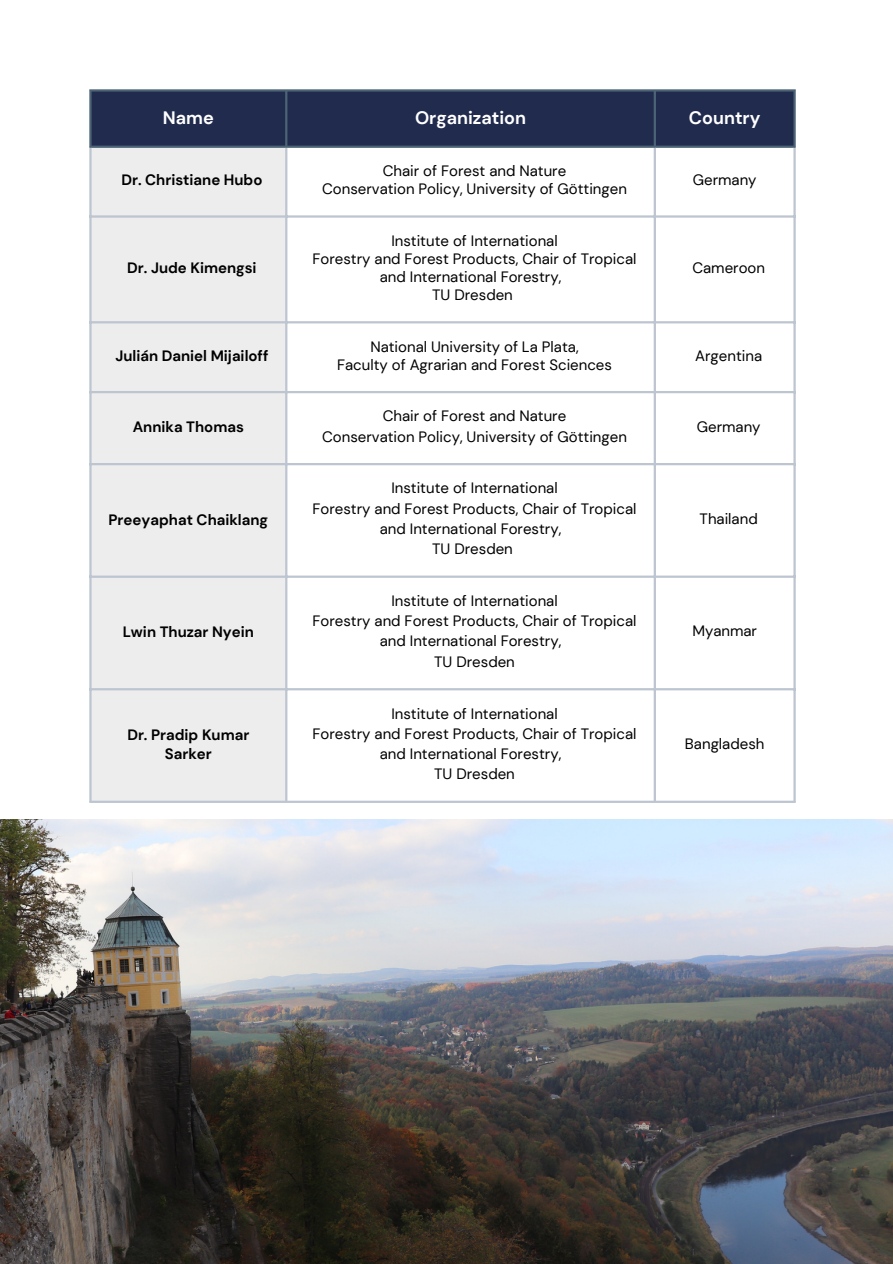
<style>
.page{position:relative;width:893px;height:1264px;background:#fff}
.page>*{position:absolute;margin:0;border:0;box-sizing:border-box;transform-origin:0 0}
.t1{font:700 18px "DM Sans";color:#fff}
.t2{font:15px/20.2px "DM Sans";color:#000;text-align:center}
.t3{font:700 15px/19.2px "DM Sans";color:#000;text-align:center}
</style>
<div class="page">
<img style="left:0;top:819px;width:892px;height:444px">
<div style="left:92px;top:92px;width:701px;height:54px;background:#212b4e"></div>
<div style="left:92px;top:148px;width:193px;height:652px;background:#ededed"></div>
<svg style="left:287px;top:148px;width:506px;height:652px"></svg>
<hr style="left:89px;top:92px;width:3px;height:54px;background:#4b6374">
<hr style="left:285px;top:92px;width:2px;height:54px;background:#4b6374">
<hr style="left:653px;top:92px;width:3px;height:54px;background:#4b6374">
<hr style="left:793px;top:92px;width:2px;height:54px;background:#4b6374">
<hr style="left:89px;top:89px;width:706px;height:3px;background:#4b6374">
<hr style="left:89px;top:146px;width:706px;height:2px;background:#4b6374">
<hr style="left:89px;top:148px;width:3px;height:652px;background:#bdc5d0">
<hr style="left:285px;top:148px;width:2px;height:652px;background:#bdc5d0">
<hr style="left:653px;top:148px;width:3px;height:652px;background:#bdc5d0">
<hr style="left:793px;top:148px;width:2px;height:652px;background:#bdc5d0">
<hr style="left:89px;top:215px;width:706px;height:3px;background:#bdc5d0">
<hr style="left:89px;top:321px;width:706px;height:2px;background:#bdc5d0">
<hr style="left:89px;top:391px;width:706px;height:2px;background:#bdc5d0">
<hr style="left:89px;top:463px;width:706px;height:2px;background:#bdc5d0">
<hr style="left:89px;top:575px;width:706px;height:3px;background:#bdc5d0">
<hr style="left:89px;top:688px;width:706px;height:2px;background:#bdc5d0">
<hr style="left:89px;top:800px;width:706px;height:3px;background:#bdc5d0">
<p class="t1" style="left:163px;top:106px;width:52px">Name</p>
<p class="t1" style="left:415px;top:106px;width:112px">Organization</p>
<p class="t1" style="left:688px;top:106px;width:73px">Country</p>
<p class="t3" style="left:121px;top:170px;width:142px">Dr. Christiane Hubo</p>
<p class="t2" style="left:383px;top:161px;width:185px">Chair of Forest and Nature</p>
<p class="t2" style="left:322px;top:179px;width:306px">Conservation Policy, University of Göttingen</p>
<p class="t2" style="left:692px;top:170px;width:65px">Germany</p>
<p class="t3" style="left:127px;top:258px;width:131px">Dr. Jude Kimengsi</p>
<p class="t2" style="left:391px;top:230px;width:168px">Institute of International</p>
<p class="t2" style="left:312px;top:250px;width:325px;line-height:18px">Forestry and Forest Products, Chair of Tropical and International Forestry,</p>
<p class="t2" style="left:432px;top:284px;width:82px">TU Dresden</p>
<p class="t2" style="left:692px;top:257px;width:74px">Cameroon</p>
<p class="t3" style="left:115px;top:346px;width:154px">Julián Daniel Mijailoff</p>
<p class="t2" style="left:370px;top:336px;width:210px">National University of La Plata,</p>
<p class="t2" style="left:337px;top:354px;width:276px">Faculty of Agrarian and Forest Sciences</p>
<p class="t2" style="left:695px;top:345px;width:68px">Argentina</p>
<p class="t3" style="left:133px;top:417px;width:113px">Annika Thomas</p>
<p class="t2" style="left:383px;top:406px;width:185px">Chair of Forest and Nature</p>
<p class="t2" style="left:322px;top:426px;width:306px">Conservation Policy, University of Göttingen</p>
<p class="t2" style="left:696px;top:416px;width:65px">Germany</p>
<p class="t3" style="left:108px;top:510px;width:161px">Preeyaphat Chaiklang</p>
<p class="t2" style="left:391px;top:478px;width:168px">Institute of International</p>
<p class="t2" style="left:312px;top:498px;width:325px">Forestry and Forest Products, Chair of Tropical and International Forestry,</p>
<p class="t2" style="left:432px;top:539px;width:82px">TU Dresden</p>
<p class="t2" style="left:699px;top:508px;width:60px">Thailand</p>
<p class="t3" style="left:123px;top:622px;width:133px">Lwin Thuzar Nyein</p>
<p class="t2" style="left:391px;top:590px;width:168px">Institute of International</p>
<p class="t2" style="left:312px;top:611px;width:325px">Forestry and Forest Products, Chair of Tropical and International Forestry,</p>
<p class="t2" style="left:434px;top:651px;width:82px">TU Dresden</p>
<p class="t2" style="left:692px;top:621px;width:66px">Myanmar</p>
<p class="t3" style="left:127px;top:725px;width:123px">Dr. Pradip Kumar<br>Sarker</p>
<p class="t2" style="left:391px;top:703px;width:168px">Institute of International</p>
<p class="t2" style="left:312px;top:723px;width:325px">Forestry and Forest Products, Chair of Tropical and International Forestry,</p>
<p class="t2" style="left:434px;top:764px;width:82px">TU Dresden</p>
<p class="t2" style="left:685px;top:733px;width:81px">Bangladesh</p>
</div>
